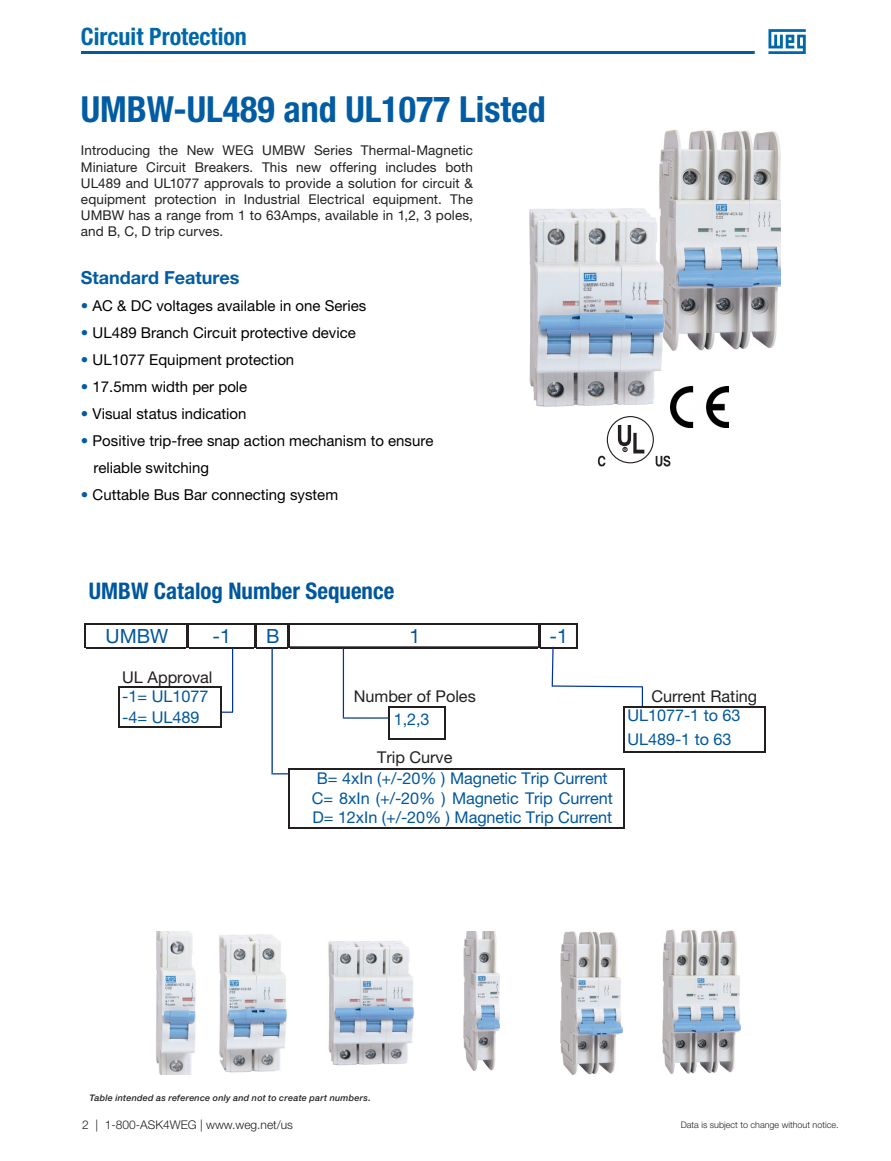
<style>
.page{position:relative;width:891px;height:1161px;background:#fff}
.page>*{position:absolute;margin:0;border:0;box-sizing:border-box;transform-origin:0 0}
.Product_Header{font:700 condensed 36px "Helvetica Neue LT Pro";color:#015ca3}
.t1{font:700 condensed 24px "Helvetica Neue LT Pro";color:#0068a9}
.t2{font:700 condensed 22.95px "Helvetica Neue LT Pro";color:#00579c}
.t3{font:19.65px "Helvetica Neue LT Pro";color:#00579c}
.Standard_Features{font:700 18px "Helvetica Neue LT Pro";color:#015ca3}
.t4{font:16.2px/19.2px "Helvetica Neue LT Pro";letter-spacing:-.005em;color:#00579c}
.t5{font:16.2px/19.8px "Helvetica Neue LT Pro";letter-spacing:-.005em;color:#231f20}
.Features_List{font:15px "Helvetica Neue LT Pro";color:#000}
.General_Text{font:13.5px/16.2px "Helvetica Neue LT Pro";letter-spacing:.01em;color:#231f20;text-align:justify}
.t6{font:300 12px "Helvetica Neue LT Pro";color:#231f20}
.Foot_Notes{font:italic 500 9px "Helvetica Neue LT Pro";letter-spacing:.025em;color:#231f20}
.t7{font:300 9px "Helvetica Neue LT Pro";color:#231f20}
.s1{color:#015ca3}
.s2{color:#00579c}
</style>
<div class="page">
<svg style="left:768px;top:29px;width:38px;height:25px"></svg>
<hr style="left:81px;top:51px;width:674px;height:3px;background:#015ca3">
<img style="left:464px;top:931px;width:35px;height:140px">
<img style="left:560px;top:931px;width:62px;height:143px">
<img style="left:662px;top:929px;width:79px;height:144px">
<img style="left:156px;top:931px;width:40px;height:144px">
<img style="left:219px;top:934px;width:68px;height:139px">
<img style="left:328px;top:941px;width:86px;height:125px">
<hr style="left:86px;top:623px;width:100px;height:2px;background:#231f20">
<hr style="left:189px;top:623px;width:65px;height:2px;background:#231f20">
<hr style="left:256px;top:623px;width:32px;height:2px;background:#231f20">
<hr style="left:290px;top:623px;width:248px;height:2px;background:#231f20">
<hr style="left:86px;top:647px;width:100px;height:1px;background:#231f20">
<hr style="left:189px;top:647px;width:65px;height:1px;background:#231f20">
<hr style="left:256px;top:647px;width:32px;height:1px;background:#231f20">
<hr style="left:290px;top:647px;width:248px;height:1px;background:#231f20">
<hr style="left:288px;top:623px;width:2px;height:25px;background:#231f20">
<hr style="left:538px;top:623px;width:3px;height:25px;background:#231f20">
<hr style="left:388px;top:706px;width:57px;height:2px;background:#231f20">
<hr style="left:120px;top:726px;width:102px;height:2px;background:#231f20">
<hr style="left:388px;top:706px;width:1px;height:33px;background:#231f20">
<hr style="left:624px;top:707px;width:1px;height:46px;background:#231f20">
<svg style="left:85px;top:623px;width:1px;height:25px"></svg>
<hr style="left:186px;top:623px;width:3px;height:25px;background:#231f20">
<hr style="left:254px;top:623px;width:2px;height:25px;background:#231f20">
<hr style="left:288px;top:768px;width:2px;height:61px;background:#231f20">
<hr style="left:444px;top:707px;width:1px;height:31px;background:#231f20">
<hr style="left:119px;top:686px;width:1px;height:42px;background:#231f20">
<hr style="left:220px;top:688px;width:2px;height:39px;background:#231f20">
<hr style="left:624px;top:770px;width:1px;height:59px;background:#231f20">
<hr style="left:764px;top:706px;width:2px;height:47px;background:#231f20">
<hr style="left:541px;top:623px;width:37px;height:2px;background:#231f20">
<hr style="left:541px;top:647px;width:37px;height:1px;background:#231f20">
<hr style="left:120px;top:686px;width:102px;height:2px;background:#231f20">
<hr style="left:388px;top:738px;width:57px;height:1px;background:#231f20">
<hr style="left:625px;top:752px;width:140px;height:1px;background:#231f20">
<hr style="left:290px;top:768px;width:335px;height:2px;background:#231f20">
<hr style="left:290px;top:828px;width:335px;height:1px;background:#231f20">
<hr style="left:272px;top:647px;width:1px;height:126px;background:#039">
<hr style="left:343px;top:648px;width:1px;height:70px;background:#039">
<hr style="left:232px;top:648px;width:1px;height:64px;background:#039">
<svg style="left:271px;top:773px;width:18px;height:1px"></svg>
<svg style="left:221px;top:712px;width:12px;height:1px"></svg>
<svg style="left:551px;top:625px;width:92px;height:82px"></svg>
<hr style="left:343px;top:717px;width:45px;height:2px;background:#039">
<hr style="left:624px;top:706px;width:141px;height:2px;background:#231f20">
<img style="left:659px;top:130px;width:121px;height:221px">
<img style="left:529px;top:202px;width:142px;height:211px">
<svg style="left:618px;top:425px;width:26px;height:28px"></svg>
<svg style="left:598px;top:456px;width:7px;height:10px"></svg>
<svg style="left:656px;top:456px;width:14px;height:11px"></svg>
<div style="left:607px;top:416px;width:47px;height:47px;border:1px solid #231f20;border-radius:50%"></div>
<img style="left:671px;top:387px;width:57px;height:40px">
<h2 class="t1" style="left:81px;top:22px;width:168px">Circuit Protection</h2>
<p class="Product_Header" style="left:81px;top:87px;width:466px">UMBW-UL489 and UL1077 Listed</p>
<p class="General_Text" style="left:81px;top:142px;width:394px">Introducing the New WEG UMBW Series Thermal-Magnetic Miniature Circuit Breakers. This new offering includes both UL489 and UL1077 approvals to provide a solution for circuit &amp; equipment protection in Industrial Electrical equipment. The UMBW has a range from 1 to 63Amps, available in 1,2, 3 poles, and B, C, D trip curves.</p>
<p class="Standard_Features" style="left:81px;top:266px;width:160px">Standard Features</p>
<p class="Features_List" style="left:81px;top:296px;width:287px"><span class="s1">•</span> AC &amp; DC voltages available in one Series</p>
<p class="Features_List" style="left:81px;top:323px;width:277px"><span class="s1">•</span> UL489 Branch Circuit protective device</p>
<p class="Features_List" style="left:81px;top:350px;width:215px"><span class="s1">•</span> UL1077 Equipment protection</p>
<p class="Features_List" style="left:81px;top:377px;width:168px"><span class="s1">•</span> 17.5mm width per pole</p>
<p class="Features_List" style="left:81px;top:404px;width:167px"><span class="s1">•</span> Visual status indication</p>
<p class="Features_List" style="left:81px;top:431px;width:354px"><span class="s1">•</span> Positive trip-free snap action mechanism to ensure</p>
<p class="Features_List" style="left:93px;top:458px;width:117px">reliable switching</p>
<p class="Features_List" style="left:81px;top:485px;width:259px"><span class="s1">•</span> Cuttable Bus Bar connecting system</p>
<p class="t2" style="left:89px;top:577px;width:307px">UMBW Catalog Number Sequence</p>
<p class="t3" style="left:266px;top:624px;width:15px">B</p>
<p class="t3" style="left:409px;top:624px;width:12px">1</p>
<p class="t3" style="left:550px;top:624px;width:20px">-1</p>
<p class="t5" style="left:122px;top:667px;width:92px">UL Approval <span class="s2">-1= UL1077</span></p>
<p class="t3" style="left:106px;top:624px;width:64px">UMBW</p>
<p class="t3" style="left:213px;top:624px;width:20px">-1</p>
<p class="t5" style="left:354px;top:687px;width:124px">Number of Poles</p>
<p class="t5" style="left:651px;top:687px;width:107px">Current Rating</p>
<p class="t4" style="left:122px;top:707px;width:79px">-4= UL489</p>
<p class="t4" style="left:394px;top:710px;width:37px">1,2,3</p>
<p class="t4" style="left:628px;top:703px;width:114px;line-height:24.2px">UL1077-1 to 63<br>UL489-1 to 63</p>
<p class="t4" style="left:312px;top:769px;width:303px;text-align:center">B= 4xIn (+/-20% ) Magnetic Trip Current<br>C= 8xIn (+/-20% ) Magnetic Trip Current<br>D= 12xIn (+/-20% ) Magnetic Trip Current</p>
<p class="t5" style="left:377px;top:748px;width:77px">Trip Curve</p>
<p class="Foot_Notes" style="left:90px;top:1092px;width:283px">Table intended as reference only and not to create part numbers.</p>
<p class="t6" style="left:82px;top:1117px;width:212px">2 | 1-800-ASK4WEG | www.weg.net/us</p>
<p class="t7" style="left:681px;top:1119px;width:159px">Data is subject to change without notice.</p>
</div>
